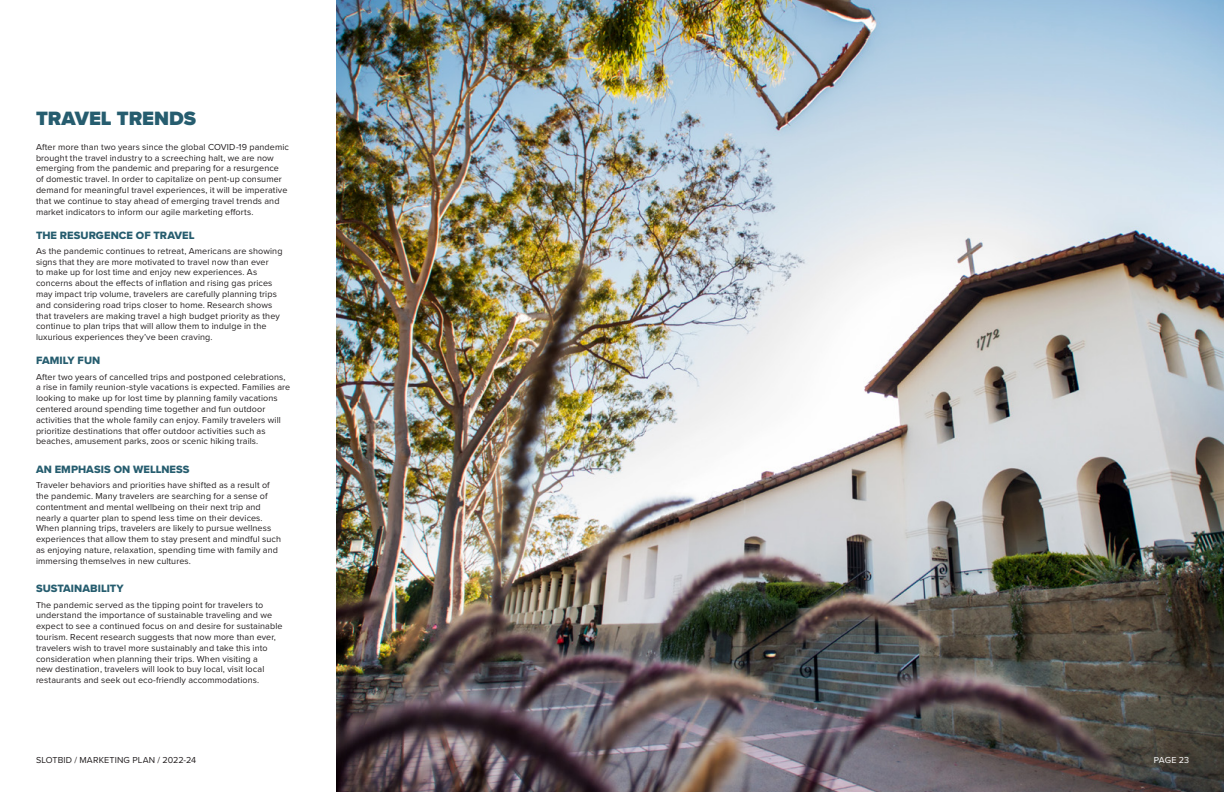
<style>
.page{position:relative;width:1224px;height:792px;background:#fff}
.page>*{position:absolute;margin:0;border:0;box-sizing:border-box;transform-origin:0 0}
.t1{font:900 20px "Proxima Nova";color:#265d6f}
.Body{font:11px "Proxima Nova Extrabld";letter-spacing:.005em;color:#265d6f}
.Body-2{font:9px/10.8px "Proxima Nova";letter-spacing:.01em;color:#231f20}
.t2{font:9px "Proxima Nova";color:#fff}
</style>
<div class="page">
<img style="left:336px;top:0;width:888px;height:792px">
<p class="t1" style="left:36px;top:103px;width:162px">TRAVEL TRENDS</p>
<p class="Body-2" style="left:36px;top:141px;width:255px">After more than two years since the global COVID-19 pandemic brought the travel industry to a screeching halt, we are now emerging from the pandemic and preparing for a resurgence<br>of domestic travel. In order to capitalize on pent-up consumer demand for meaningful travel experiences, it will be imperative that we continue to stay ahead of emerging travel trends and market indicators to inform our agile marketing efforts.</p>
<p class="Body" style="left:36px;top:227px;width:160px">THE RESURGENCE OF TRAVEL</p>
<p class="Body-2" style="left:36px;top:245px;width:248px">As the pandemic continues to retreat, Americans are showing</p>
<p class="Body-2" style="left:36px;top:256px;width:245px">signs that they are more motivated to travel now than ever<br>to make up for lost time and enjoy new experiences. As concerns about the effects of inflation and rising gas prices may impact trip volume, travelers are carefully planning trips and considering road trips closer to home. Research shows that travelers are making travel a high budget priority as they continue to plan trips that will allow them to indulge in the luxurious experiences they’ve been craving.</p>
<p class="Body" style="left:36px;top:352px;width:66px">FAMILY FUN</p>
<p class="Body-2" style="left:36px;top:371px;width:256px">After two years of cancelled trips and postponed celebrations, a rise in family reunion-style vacations is expected. Families are looking to make up for lost time by planning family vacations centered around spending time together and fun outdoor activities that the whole family can enjoy. Family travelers will prioritize destinations that offer outdoor activities such as beaches, amusement parks, zoos or scenic hiking trails.</p>
<p class="Body" style="left:36px;top:461px;width:155px">AN EMPHASIS ON WELLNESS</p>
<p class="Body-2" style="left:36px;top:479px;width:247px">Traveler behaviors and priorities have shifted as a result of the pandemic. Many travelers are searching for a sense of contentment and mental wellbeing on their next trip and nearly a quarter plan to spend less time on their devices.<br>When planning trips, travelers are likely to pursue wellness experiences that allow them to stay present and mindful such as enjoying nature, relaxation, spending time with family and immersing themselves in new cultures.</p>
<p class="Body" style="left:36px;top:580px;width:89px">SUSTAINABILITY</p>
<p class="Body-2" style="left:36px;top:599px;width:248px">The pandemic served as the tipping point for travelers to understand the importance of sustainable traveling and we expect to see a continued focus on and desire for sustainable tourism. Recent research suggests that now more than ever, travelers wish to travel more sustainably and take this into consideration when planning their trips. When visiting a<br>new destination, travelers will look to buy local, visit local restaurants and seek out eco-friendly accommodations.</p>
<p class="Body-2" style="left:36px;top:754px;width:162px">SLOTBID / MARKETING PLAN / 2022-24</p>
<p class="t2" style="left:1154px;top:753px;width:37px">PAGE 23</p>
</div>
